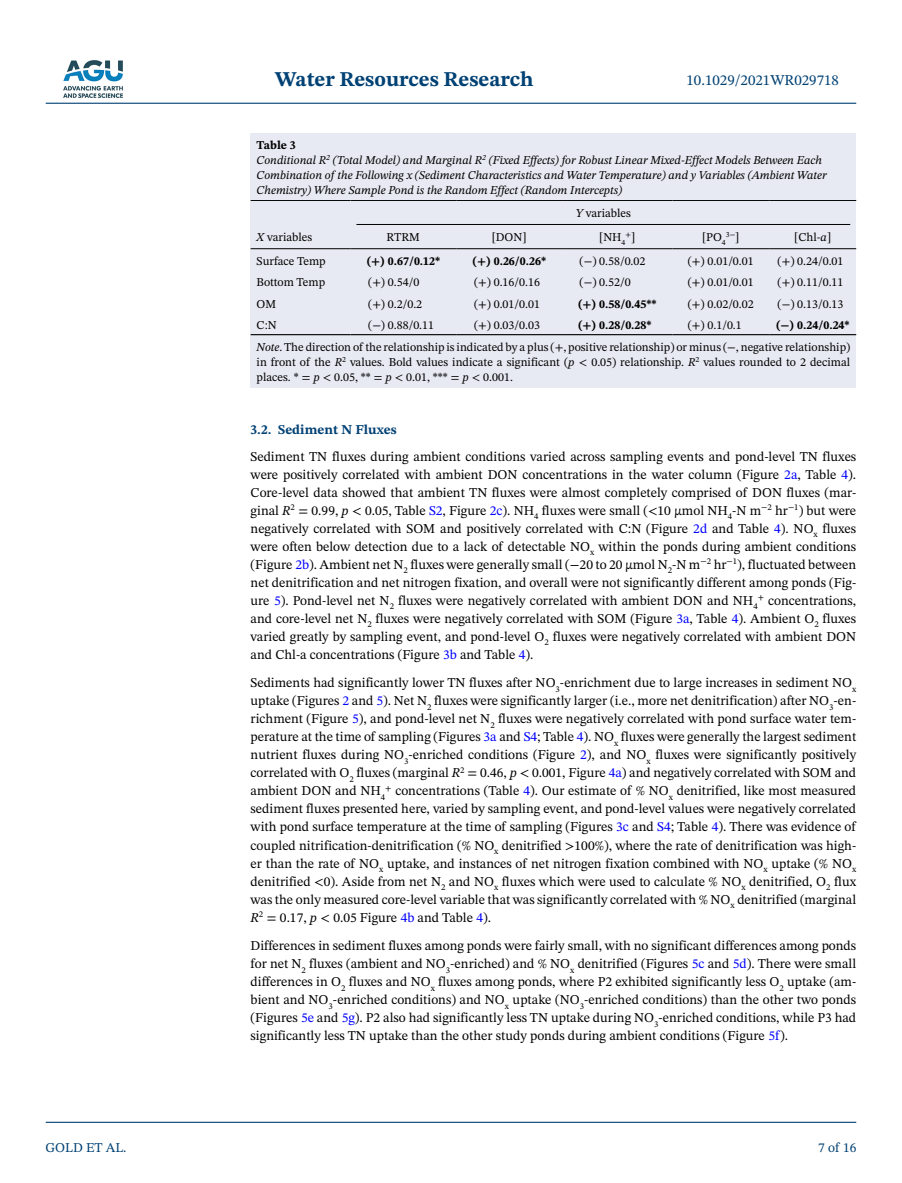
<style>
.page{position:relative;width:902px;height:1183px;background:#fff}
.page>*{position:absolute;margin:0;border:0;box-sizing:border-box;transform-origin:0 0}
.t1{font:700 21px "STIX Two Text";color:#004174}
.t2{font:15px "STIX Two Text";color:#004174}
.t3{font:13.5px/18px "STIX Two Text";color:#000;text-align:justify}
.t4{font:700 13.5px "STIX Two Text";color:#004174}
.t5{font:13.5px "STIX Two Text";color:#004174}
.t6{font:12px/22.6px "STIX Two Text";color:#000;text-align:right}
.t7{font:italic 12px/15px "STIX Two Text";color:#000}
.t8{font:700 12px "STIX Two Text";color:#000}
.t9{font:7.8px "STIX Two Text";color:#000}
.s1{font-weight:700;font-style:normal}
.s2{font-style:italic}
.s3{font-size:12px}
.s4{font-weight:700}
.s5{color:#00f}
</style>
<div class="page">
<img style="left:63px;top:60px;width:60px;height:38px">
<hr style="left:46px;top:103px;width:810px;height:1px;background:#004174">
<hr style="left:46px;top:1121px;width:810px;height:1px;background:#004174">
<div style="left:250px;top:200px;width:606px;height:187px;background:#e7eaf2"></div>
<hr style="left:250px;top:200px;width:100px;height:1px;background:#000">
<hr style="left:250px;top:248px;width:100px;height:1px;background:#000">
<hr style="left:350px;top:200px;width:106px;height:1px;background:#000">
<hr style="left:456px;top:200px;width:106px;height:1px;background:#000">
<hr style="left:562px;top:200px;width:110px;height:1px;background:#000">
<hr style="left:672px;top:200px;width:97px;height:1px;background:#000">
<hr style="left:769px;top:200px;width:87px;height:1px;background:#000">
<hr style="left:350px;top:248px;width:106px;height:1px;background:#000">
<hr style="left:456px;top:248px;width:106px;height:1px;background:#000">
<hr style="left:562px;top:248px;width:110px;height:1px;background:#000">
<hr style="left:672px;top:248px;width:97px;height:1px;background:#000">
<hr style="left:769px;top:248px;width:87px;height:1px;background:#000">
<hr style="left:250px;top:334px;width:100px;height:1px;background:#000">
<hr style="left:350px;top:334px;width:106px;height:1px;background:#000">
<hr style="left:456px;top:334px;width:106px;height:1px;background:#000">
<hr style="left:562px;top:334px;width:110px;height:1px;background:#000">
<hr style="left:672px;top:334px;width:97px;height:1px;background:#000">
<hr style="left:769px;top:334px;width:87px;height:1px;background:#000">
<hr style="left:356px;top:224px;width:494px;height:1px;background:#000">
<div style="left:250px;top:134px;width:606px;height:66px;background:#e7eaf2"></div>
<p class="t5" style="left:45px;top:1137px;width:83px">GOLD ET AL.</p>
<h1 class="t1" style="left:275px;top:64px;width:260px">Water Resources Research</h1>
<p class="t2" style="left:686px;top:69px;width:154px">10.1029/2021WR029718</p>
<p class="t7" style="left:256px;top:137px;width:571px"><span class="s1">Table 3<br></span>Conditional R<sup>2</sup> (Total Model) and Marginal R<sup>2</sup> (Fixed Effects) for Robust Linear Mixed-Effect Models Between Each Combination of the Following x (Sediment Characteristics and Water Temperature) and y Variables (Ambient Water Chemistry) Where Sample Pond is the Random Effect (Random Intercepts)</p>
<p class="t6" style="left:256px;top:226px;width:57px"><span class="s2">X</span> variables</p>
<p class="t6" style="left:575px;top:202px;width:57px"><span class="s2">Y</span> variables</p>
<p class="t6" style="left:386px;top:226px;width:35px">RTRM</p>
<p class="t6" style="left:491px;top:226px;width:36px">[DON]</p>
<p class="t6" style="left:599px;top:226px;width:28px">[NH<sub>4</sub></p>
<p class="t9" style="left:625px;top:229px;width:11px">+<span class="s3">]</span></p>
<p class="t6" style="left:702px;top:226px;width:25px">[PO<sub>4</sub></p>
<p class="t9" style="left:725px;top:229px;width:15px">3−<span class="s3">]</span></p>
<p class="t6" style="left:794px;top:226px;width:38px">[Chl-<span class="s2">a</span>]</p>
<p class="t6" style="left:256px;top:250px;width:71px">Surface Temp</p>
<p class="t8" style="left:366px;top:252px;width:75px">(+) 0.67/0.12*</p>
<p class="t8" style="left:472px;top:252px;width:75px">(+) 0.26/0.26*</p>
<p class="t6" style="left:579px;top:250px;width:67px">(−) 0.58/0.02</p>
<p class="t6" style="left:687px;top:250px;width:67px">(+) 0.01/0.01</p>
<p class="t6" style="left:777px;top:250px;width:67px">(+) 0.24/0.01</p>
<p class="t6" style="left:256px;top:271px;width:70px">Bottom Temp</p>
<p class="t6" style="left:368px;top:271px;width:53px">(+) 0.54/0</p>
<p class="t6" style="left:474px;top:271px;width:67px">(+) 0.16/0.16</p>
<p class="t6" style="left:579px;top:271px;width:53px">(−) 0.52/0</p>
<p class="t6" style="left:687px;top:271px;width:67px">(+) 0.01/0.01</p>
<p class="t6" style="left:777px;top:271px;width:67px">(+) 0.11/0.11</p>
<p class="t6" style="left:256px;top:292px;width:21px">OM</p>
<p class="t6" style="left:368px;top:292px;width:55px">(+) 0.2/0.2</p>
<p class="t6" style="left:474px;top:292px;width:67px">(+) 0.01/0.01</p>
<p class="t8" style="left:577px;top:295px;width:80px">(+) 0.58/0.45**</p>
<p class="t6" style="left:687px;top:292px;width:67px">(+) 0.02/0.02</p>
<p class="t6" style="left:777px;top:292px;width:67px">(−) 0.13/0.13</p>
<p class="t6" style="left:256px;top:313px;width:22px">C:N</p>
<p class="t6" style="left:368px;top:313px;width:67px">(−) 0.88/0.11</p>
<p class="t6" style="left:474px;top:313px;width:67px">(+) 0.03/0.03</p>
<p class="t8" style="left:577px;top:316px;width:75px">(+) 0.28/0.28*</p>
<p class="t6" style="left:687px;top:313px;width:55px">(+) 0.1/0.1</p>
<p class="t6" style="left:256px;top:313px;width:595px"><span class="s4">(−) 0.24/0.24*<br></span><span class="s2">Note</span>. The direction of the relationship is indicated by a plus (+, positive relationship) or minus (−, negative relationship)</p>
<p class="t6" style="left:256px;top:355px;width:595px;line-height:15px;text-align:left">in front of the <span class="s2">R</span><sup>2</sup> values. Bold values indicate a significant (<span class="s2">p</span> &lt; 0.05) relationship. <span class="s2">R</span><sup>2</sup> values rounded to 2 decimal places. * = <span class="s2">p</span> &lt; 0.05, ** = <span class="s2">p</span> &lt; 0.01, *** = <span class="s2">p</span> &lt; 0.001.</p>
<p class="t4" style="left:250px;top:419px;width:148px">3.2. Sediment N Fluxes</p>
<p class="t3" style="left:250px;top:447px;width:607px">Sediment TN fluxes during ambient conditions varied across sampling events and pond-level TN fluxes were positively correlated with ambient DON concentrations in the water column (Figure <span class="s5">2a</span>, Table <span class="s5">4</span>).<br>Core-level data showed that ambient TN fluxes were almost completely comprised of DON fluxes (mar&shy;ginal <span class="s2">R</span><sup>2</sup> = 0.99, <span class="s2">p</span> &lt; 0.05, Table <span class="s5">S2</span>, Figure <span class="s5">2c</span>). NH<sub>4</sub> fluxes were small (&lt;10 μmol NH<sub>4</sub>-N m<sup>−2</sup> hr<sup>−1</sup>) but were negatively correlated with SOM and positively correlated with C:N (Figure <span class="s5">2d</span> and Table <span class="s5">4</span>). NO<sub>x</sub> fluxes were often below detection due to a lack of detectable NO<sub>x</sub> within the ponds during ambient conditions (Figure <span class="s5">2b</span>). Ambient net N<sub>2</sub> fluxes were generally small (−20 to 20 μmol N<sub>2</sub>-N m<sup>−2</sup> hr<sup>−1</sup>), fluctuated between net denitrification and net nitrogen fixation, and overall were not significantly different among ponds (Fig&shy;ure <span class="s5">5</span>). Pond-level net N<sub>2</sub> fluxes were negatively correlated with ambient DON and NH<sub>4</sub><sup>+</sup> concentrations, and core-level net N<sub>2</sub> fluxes were negatively correlated with SOM (Figure <span class="s5">3a</span>, Table <span class="s5">4</span>). Ambient O<sub>2</sub> fluxes varied greatly by sampling event, and pond-level O<sub>2</sub> fluxes were negatively correlated with ambient DON and Chl-a concentrations (Figure <span class="s5">3b</span> and Table <span class="s5">4</span>).</p>
<p class="t3" style="left:250px;top:673px;width:607px">Sediments had significantly lower TN fluxes after NO<sub>3</sub>-enrichment due to large increases in sediment NO<sub>x </sub>uptake (Figures <span class="s5">2</span> and <span class="s5">5</span>). Net N<sub>2</sub> fluxes were significantly larger (i.e., more net denitrification) after NO<sub>3</sub>-en&shy;richment (Figure <span class="s5">5</span>), and pond-level net N<sub>2</sub> fluxes were negatively correlated with pond surface water tem&shy;perature at the time of sampling (Figures <span class="s5">3a</span> and <span class="s5">S4</span>; Table <span class="s5">4</span>). NO<sub>x</sub> fluxes were generally the largest sediment nutrient fluxes during NO<sub>3</sub>-enriched conditions (Figure <span class="s5">2</span>), and NO<sub>x</sub> fluxes were significantly positively correlated with O<sub>2</sub> fluxes (marginal <span class="s2">R</span><sup>2</sup> = 0.46, <span class="s2">p</span> &lt; 0.001, Figure <span class="s5">4a</span>) and negatively correlated with SOM and ambient DON and NH<sub>4</sub><sup>+</sup> concentrations (Table <span class="s5">4</span>). Our estimate of % NO<sub>x</sub> denitrified, like most measured sediment fluxes presented here, varied by sampling event, and pond-level values were negatively correlated with pond surface temperature at the time of sampling (Figures <span class="s5">3c</span> and <span class="s5">S4</span>; Table <span class="s5">4</span>). There was evidence of coupled nitrification-denitrification (% NO<sub>x</sub> denitrified &gt;100%), where the rate of denitrification was high&shy;er than the rate of NO<sub>x</sub> uptake, and instances of net nitrogen fixation combined with NO<sub>x</sub> uptake (% NO<sub>x </sub>denitrified &lt;0). Aside from net N<sub>2</sub> and NO<sub>x</sub> fluxes which were used to calculate % NO<sub>x</sub> denitrified, O<sub>2</sub> flux was the only measured core-level variable that was significantly correlated with % NO<sub>x</sub> denitrified (marginal <span class="s2">R</span><sup>2</sup> = 0.17, <span class="s2">p</span> &lt; 0.05 Figure <span class="s5">4b</span> and Table <span class="s5">4</span>).</p>
<p class="t3" style="left:250px;top:936px;width:607px">Differences in sediment fluxes among ponds were fairly small, with no significant differences among ponds for net N<sub>2</sub> fluxes (ambient and NO<sub>3</sub>-enriched) and % NO<sub>x</sub> denitrified (Figures <span class="s5">5c</span> and <span class="s5">5d</span>). There were small differences in O<sub>2</sub> fluxes and NO<sub>x</sub> fluxes among ponds, where P2 exhibited significantly less O<sub>2</sub> uptake (am&shy;bient and NO<sub>3</sub>-enriched conditions) and NO<sub>x</sub> uptake (NO<sub>3</sub>-enriched conditions) than the other two ponds (Figures <span class="s5">5e</span> and <span class="s5">5g</span>). P2 also had significantly less TN uptake during NO<sub>3</sub>-enriched conditions, while P3 had significantly less TN uptake than the other study ponds during ambient conditions (Figure <span class="s5">5f</span>).</p>
<p class="t5" style="left:818px;top:1137px;width:40px">7 of 16</p>
</div>
